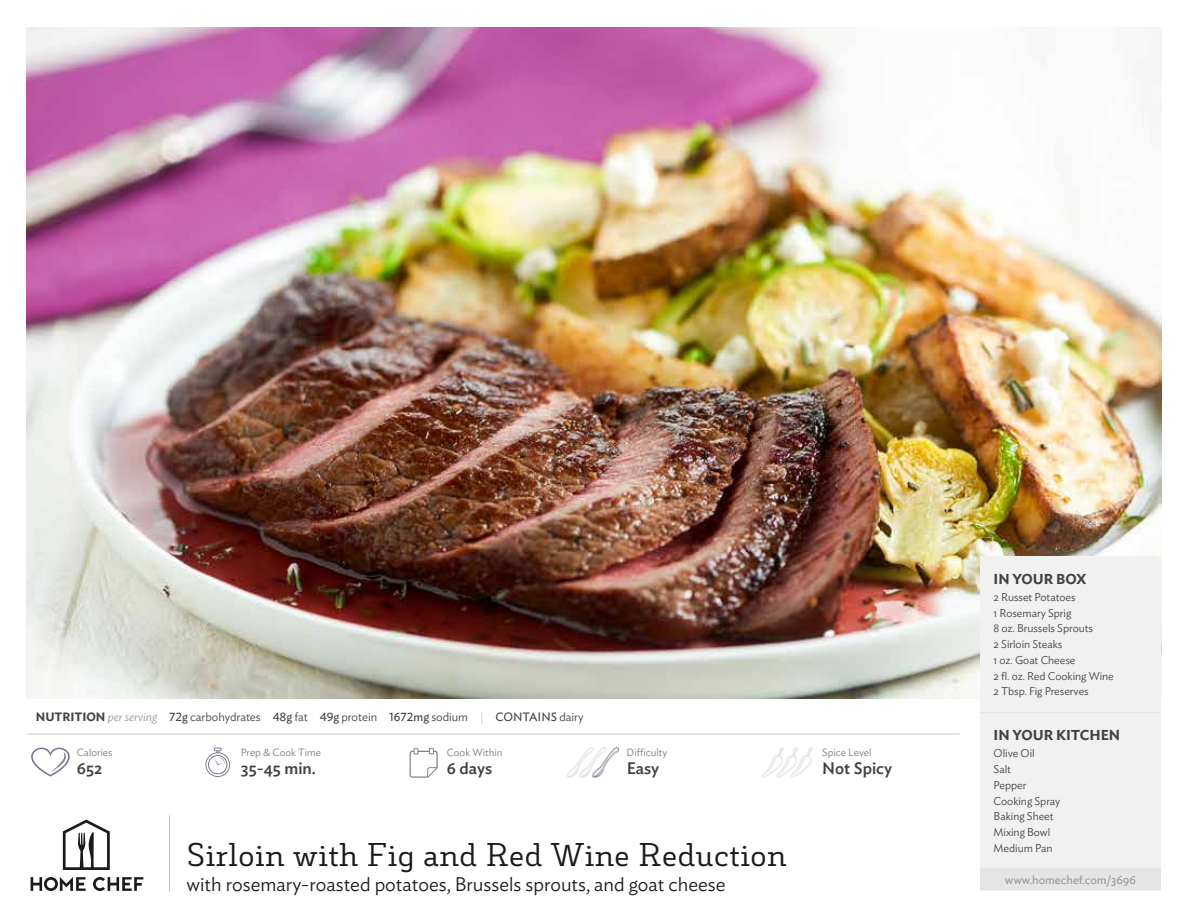
<style>
.page{position:relative;width:1188px;height:918px;background:#fff}
.page>*{position:absolute;margin:0;border:0;box-sizing:border-box;transform-origin:0 0}
.t1{font:31.5px "Decour";color:#1a1a1a}
.t2{font:300 19.5px "Ideal Sans";color:#1a1a1a}
.t3{font:500 16.5px "Ideal Sans";color:#414241}
.t4{font:600 14.25px "Ideal Sans";letter-spacing:-.005em;color:#414241}
.t5{font:300 12px "Ideal Sans";letter-spacing:-.005em;color:#414241}
.t6{font:12px "Ideal Sans";letter-spacing:-.005em;color:#9a9a9a}
.t7{font:300 11.25px/15.8px "Ideal Sans";letter-spacing:-.005em;color:#414241}
.t8{font:300 10.5px "Ideal Sans";color:#7e7589}
.s1{font-weight:600}
.s2{font-style:italic;color:#9a9a9a}
.s3{font-weight:400}
.s4{color:#c7c6c5}
</style>
<div class="page">
<img style="left:27px;top:27px;width:1134px;height:671px">
<svg style="left:31px;top:877px;width:112px;height:14px"></svg>
<svg style="left:63px;top:820px;width:47px;height:50px"></svg>
<hr style="left:169px;top:816px;width:1px;height:76px;background:#c7c6c5">
<img style="left:567px;top:748px;width:52px;height:30px">
<img style="left:762px;top:748px;width:51px;height:30px">
<div style="left:980px;top:556px;width:181px;height:334px;background:#f1f1f1"></div>
<hr style="left:980px;top:712px;width:181px;height:1px;background:#e6e4e4">
<div style="left:980px;top:869px;width:181px;height:21px;background:#e6e4e4"></div>
<hr style="left:28px;top:734px;width:931px;height:1px;background:#c7c6c5">
<svg style="left:31px;top:748px;width:39px;height:29px"></svg>
<svg style="left:205px;top:748px;width:25px;height:29px"></svg>
<svg style="left:410px;top:748px;width:28px;height:30px"></svg>
<p class="t5" style="left:36px;top:708px;width:549px"><span class="s1">NUTRITION</span> <span class="s2">per serving</span> <span class="s3">72g</span> carbohydrates <span class="s3">48g</span> fat <span class="s3">49g</span> protein <span class="s3">1672mg</span> sodium <span class="s4">|</span> <span class="s3">CONTAINS</span> dairy</p>
<p class="t8" style="left:77px;top:744px;width:37px">Calories</p>
<p class="t8" style="left:241px;top:744px;width:82px">Prep &amp; Cook Time</p>
<p class="t8" style="left:447px;top:744px;width:57px">Cook Within</p>
<p class="t8" style="left:627px;top:744px;width:42px">Difficulty</p>
<p class="t8" style="left:822px;top:744px;width:51px">Spice Level</p>
<h3 class="t3" style="left:77px;top:756px;width:27px">652</h3>
<h3 class="t3" style="left:241px;top:756px;width:77px">35-45 min.</h3>
<h3 class="t3" style="left:447px;top:756px;width:47px">6 days</h3>
<h3 class="t3" style="left:627px;top:756px;width:34px">Easy</h3>
<h3 class="t3" style="left:822px;top:756px;width:72px">Not Spicy</h3>
<h1 class="t1" style="left:187px;top:835px;width:602px">Sirloin with Fig and Red Wine Reduction</h1>
<h2 class="t2" style="left:187px;top:869px;width:540px">with rosemary-roasted potatoes, Brussels sprouts, and goat cheese</h2>
<p class="t4" style="left:994px;top:568px;width:95px">IN YOUR BOX</p>
<p class="t7" style="left:994px;top:588px;width:122px">2 Russet Potatoes<br>1 Rosemary Sprig<br>8 oz. Brussels Sprouts<br>2 Sirloin Steaks<br>1 oz. Goat Cheese<br>2 fl. oz. Red Cooking Wine<br>2 Tbsp. Fig Preserves</p>
<p class="t4" style="left:994px;top:724px;width:128px">IN YOUR KITCHEN</p>
<p class="t7" style="left:994px;top:745px;width:68px">Olive Oil<br>Salt<br>Pepper<br>Cooking Spray<br>Baking Sheet<br>Mixing Bowl<br>Medium Pan</p>
<p class="t6" style="left:1005px;top:871px;width:133px">www.homechef.com/3696</p>
</div>
